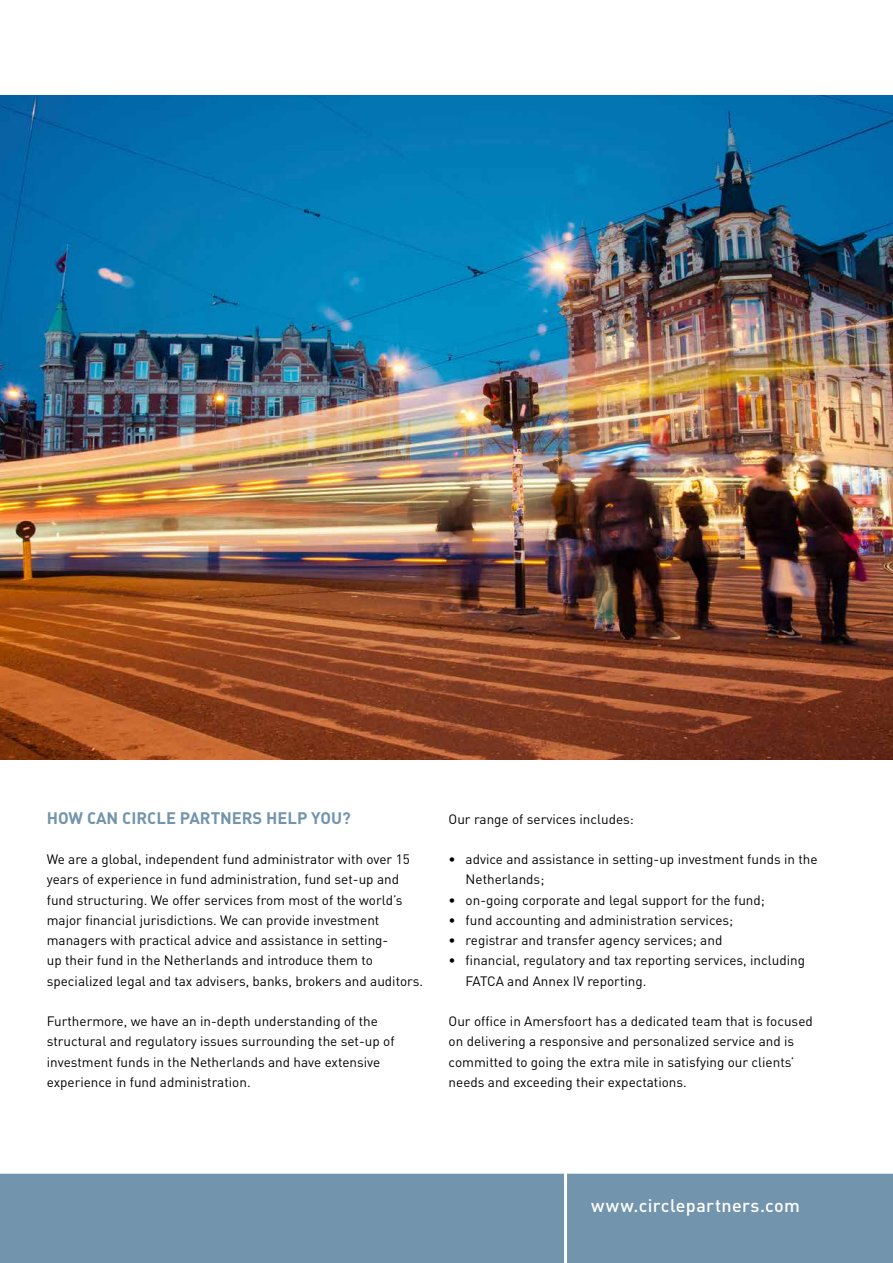
<style>
.page{position:relative;width:893px;height:1263px;background:#fff}
.page>*{position:absolute;margin:0;border:0;box-sizing:border-box;transform-origin:0 0}
.t1{font:500 18px "DIN";letter-spacing:.015em;color:#fff}
.t2{font:700 16.5px "DIN";color:#7294ac}
.t3{font:13.5px/20.2px "DIN";color:#000}
</style>
<div class="page">
<div style="left:0;top:1174px;width:893px;height:89px;background:#7294ac"></div>
<hr style="left:564px;top:1161px;width:3px;height:102px;background:#fff">
<img style="left:0;top:96px;width:893px;height:663px">
<p class="t2" style="left:47px;top:807px;width:305px">HOW CAN CIRCLE PARTNERS HELP YOU?</p>
<p class="t3" style="left:47px;top:849px;width:378px">We are a global, independent fund administrator with over 15 years of experience in fund administration, fund set-up and fund structuring. We offer services from most of the world’s major financial jurisdictions. We can provide investment managers with practical advice and assistance in setting-<br>up their fund in the Netherlands and introduce them to specialized legal and tax advisers, banks, brokers and auditors.</p>
<p class="t3" style="left:47px;top:1011px;width:349px">Furthermore, we have an in-depth understanding of the structural and regulatory issues surrounding the set-up of investment funds in the Netherlands and have extensive experience in fund administration.</p>
<p class="t3" style="left:449px;top:808px;width:187px">Our range of services includes:</p>
<p class="t3" style="left:466px;top:849px;width:354px;text-indent:-17px">• advice and assistance in setting-up investment funds in the<br>Netherlands;</p>
<p class="t3" style="left:449px;top:889px;width:318px">• on-going corporate and legal support for the fund;</p>
<p class="t3" style="left:449px;top:910px;width:286px">• fund accounting and administration services;</p>
<p class="t3" style="left:449px;top:930px;width:275px">• registrar and transfer agency services; and</p>
<p class="t3" style="left:466px;top:950px;width:341px;text-indent:-17px">• financial, regulatory and tax reporting services, including<br>FATCA and Annex IV reporting.</p>
<p class="t3" style="left:449px;top:1011px;width:366px">Our office in Amersfoort has a dedicated team that is focused on delivering a responsive and personalized service and is committed to going the extra mile in satisfying our clients’ needs and exceeding their expectations.</p>
<h1 class="t1" style="left:591px;top:1194px;width:210px">www.circlepartners.com</h1>
</div>
